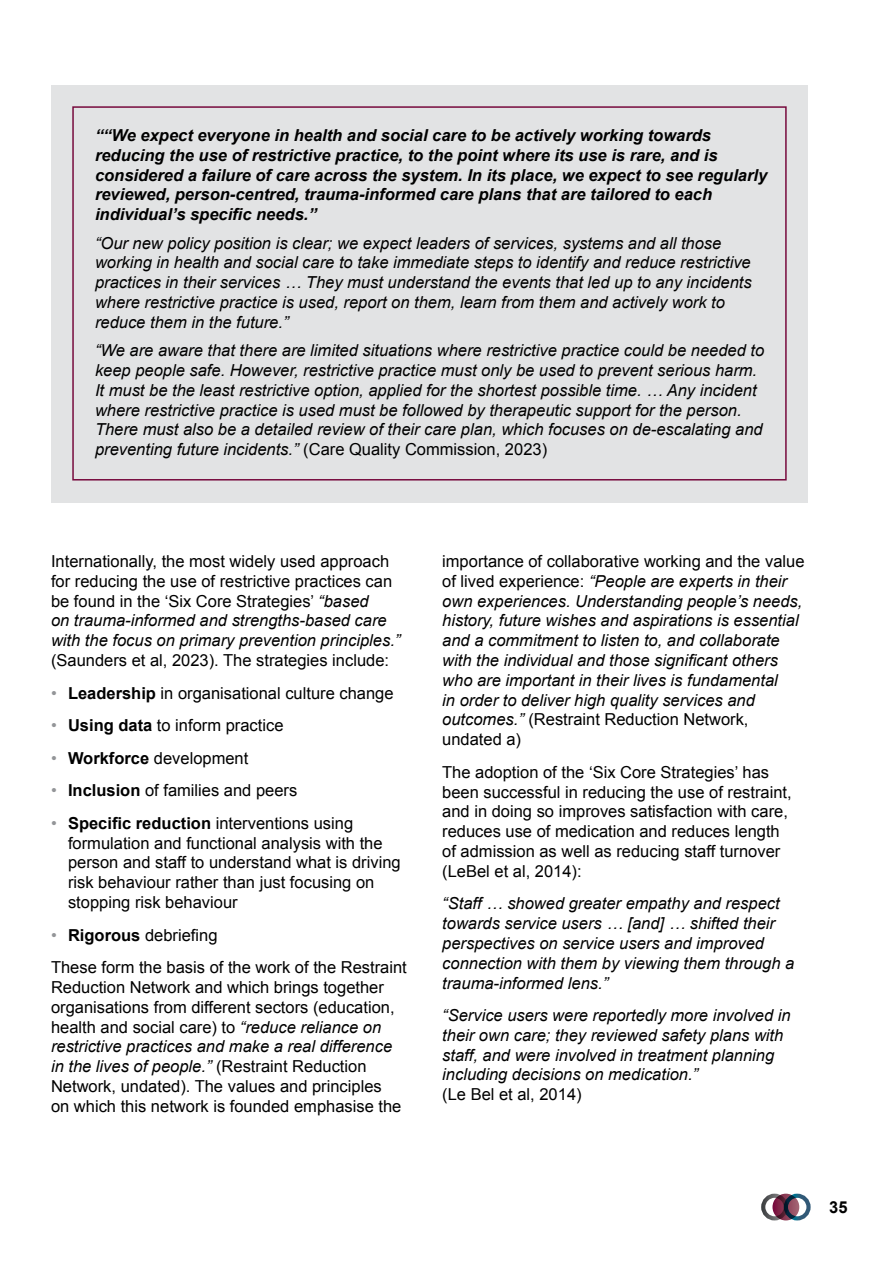
<style>
.page{position:relative;width:893px;height:1263px;background:#fff}
.page>*{position:absolute;margin:0;border:0;box-sizing:border-box;transform-origin:0 0}
.t1{font:italic 16.5px/19.8px "Arial";color:#000}
.t2{font:16.5px/19.8px "Arial";color:#000}
.t3{font:italic 700 16.5px/19.8px "Arial";color:#000}
.t4{font:700 16.5px "Arial";color:#000}
.s1{font-style:normal}
.s2{font-style:italic}
.s3{color:#939598}
.s4{font-weight:700}
</style>
<div class="page">
<svg style="left:772px;top:1194px;width:27px;height:26px"></svg>
<div style="left:761px;top:1194px;width:27px;height:26px;border:4px solid #fff;border-radius:50%"></div>
<div style="left:784px;top:1194px;width:27px;height:26px;border:4px solid #fff;border-radius:50%"></div>
<div style="left:51px;top:85px;width:757px;height:418px;background:#e2e3e4"></div>
<div style="left:72px;top:106px;width:715px;height:374px;border:2px solid #770a3d"></div>
<p class="t3" style="left:95px;top:126px;width:674px">““We expect everyone in health and social care to be actively working towards reducing the use of restrictive practice, to the point where its use is rare, and is considered a failure of care across the system. In its place, we expect to see regularly reviewed, person-centred, trauma-informed care plans that are tailored to each individual’s specific needs.”</p>
<p class="t1" style="left:95px;top:233px;width:658px">“Our new policy position is clear; we expect leaders of services, systems and all those working in health and social care to take immediate steps to identify and reduce restrictive practices in their services … They must understand the events that led up to any incidents where restrictive practice is used, report on them, learn from them and actively work to reduce them in the future.”</p>
<p class="t1" style="left:95px;top:341px;width:671px">“We are aware that there are limited situations where restrictive practice could be needed to keep people safe. However, restrictive practice must only be used to prevent serious harm.<br>It must be the least restrictive option, applied for the shortest possible time. … Any incident where restrictive practice is used must be followed by therapeutic support for the person.<br>There must also be a detailed review of their care plan, which focuses on de-escalating and preventing future incidents.” <span class="s1">(Care Quality Commission, 2023)</span></p>
<p class="t2" style="left:51px;top:551px;width:351px">Internationally, the most widely used approach for reducing the use of restrictive practices can be found in the ‘Six Core Strategies’ <span class="s2">“based<br>on trauma-informed and strengths-based care with the focus on primary prevention principles.”</span></p>
<p class="t2" style="left:51px;top:650px;width:340px">(Saunders et al, 2023). The strategies include:</p>
<p class="t2" style="left:51px;top:683px;width:344px"><span class="s3">•</span> <span class="s4">Leadership</span> in organisational culture change</p>
<p class="t2" style="left:51px;top:715px;width:234px"><span class="s3">•</span> <span class="s4">Using data</span> to inform practice</p>
<p class="t2" style="left:51px;top:748px;width:199px"><span class="s3">•</span> <span class="s4">Workforce</span> development</p>
<p class="t2" style="left:51px;top:781px;width:248px"><span class="s3">•</span> <span class="s4">Inclusion</span> of families and peers</p>
<p class="t2" style="left:68px;top:813px;width:334px;text-indent:-17px"><span class="s3">•</span> <span class="s4">Specific reduction</span> interventions using formulation and functional analysis with the person and staff to understand what is driving risk behaviour rather than just focusing on stopping risk behaviour</p>
<p class="t2" style="left:51px;top:919px;width:357px;line-height:32.5px"><span class="s3">•</span> <span class="s4">Rigorous</span> debriefing<br>These form the basis of the work of the Restraint</p>
<p class="t2" style="left:51px;top:977px;width:352px">Reduction Network and which brings together organisations from different sectors (education, health and social care) to <span class="s2">“reduce reliance on restrictive practices and make a real difference in the lives of people.”</span> (Restraint Reduction Network, undated). The values and principles on which this network is founded emphasise the</p>
<p class="t1" style="left:442px;top:551px;width:364px"><span class="s1">importance of collaborative working and the value of lived experience:</span> “People are experts in their own experiences. Understanding people’s needs, history, future wishes and aspirations is essential and a commitment to listen to, and collaborate with the individual and those significant others who are important in their lives is fundamental<br>in order to deliver high quality services and outcomes.” <span class="s1">(Restraint Reduction Network, undated a)</span></p>
<p class="t2" style="left:442px;top:762px;width:351px">The adoption of the ‘Six Core Strategies’ has been successful in reducing the use of restraint, and in doing so improves satisfaction with care, reduces use of medication and reduces length of admission as well as reducing staff turnover (LeBel et al, 2014):</p>
<p class="t1" style="left:442px;top:894px;width:354px">“Staff … showed greater empathy and respect towards service users … [and] … shifted their perspectives on service users and improved connection with them by viewing them through a trauma-informed lens.”</p>
<p class="t1" style="left:442px;top:1005px;width:350px">“Service users were reportedly more involved in their own care; they reviewed safety plans with staff, and were involved in treatment planning including decisions on medication.”</p>
<p class="t2" style="left:442px;top:1085px;width:141px">(Le Bel et al, 2014)</p>
<p class="t4" style="left:829px;top:1196px;width:20px">35</p>
</div>
